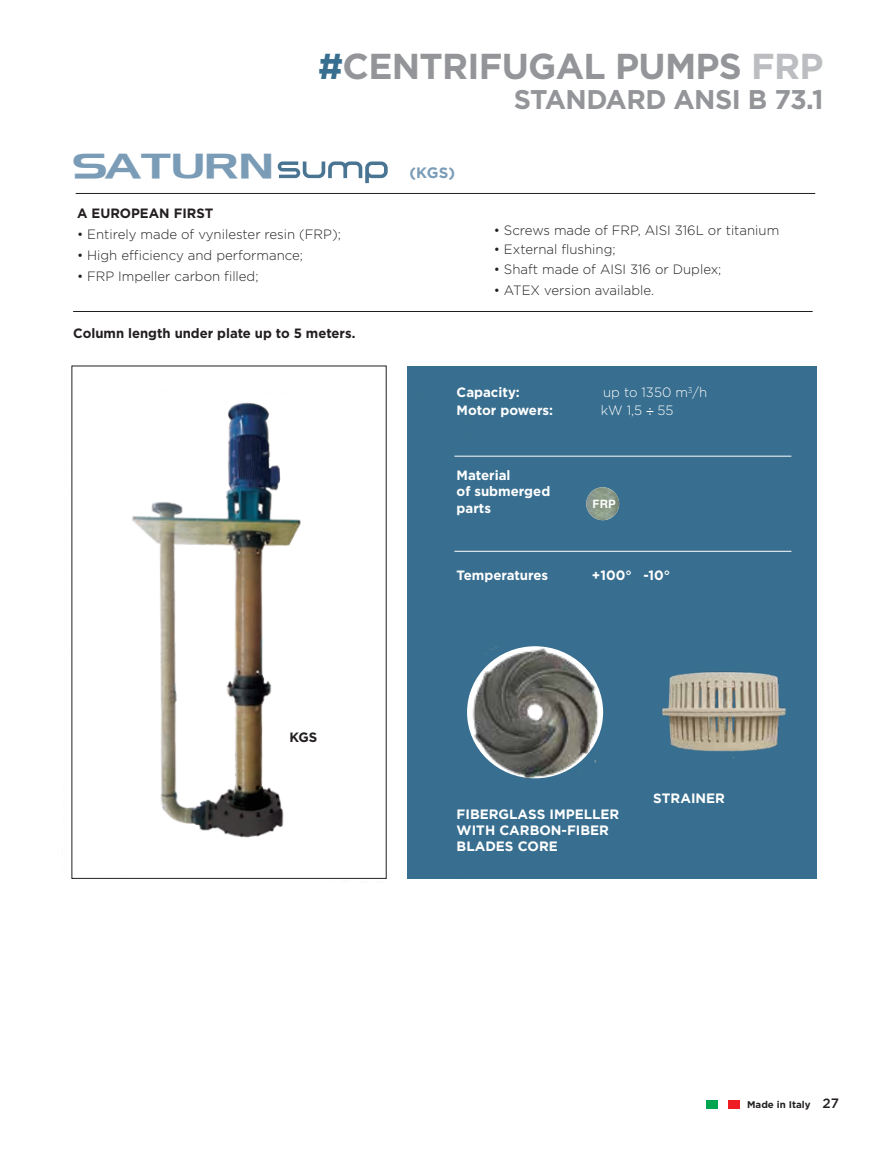
<style>
.page{position:relative;width:893px;height:1149px;background:#fff}
.page>*{position:absolute;margin:0;border:0;box-sizing:border-box;transform-origin:0 0}
.t1{font:700 36px "Gotham";letter-spacing:-.02em;color:#939598}
.t2{font:33.75px "Aero Extended Regular SWFTE Regular SWFTE";color:#7b9cb7}
.t3{font:700 27px "Gotham";letter-spacing:-.02em;color:#939598}
.t4{font:700 15px "Gotham";color:#7b9cb7}
.t5{font:300 13.5px "Gotham";color:#231f20}
.t6{font:700 13.5px/16.5px "Gotham";color:#fff}
.t7{font:700 13.5px/15.8px "Gotham";color:#fff}
.t8{font:700 13.5px "Gotham";color:#231f20}
.t9{font:300 13.5px "Gotham";color:#fff}
.t10{font:700 11.4px "Helvetica";color:#fff}
.t11{font:700 9.75px "Gotham";color:#231f20}
.s1{color:#386e8f}
.s2{color:#bcbdc0}
.s3{font-family:"Helvetica";font-weight:400}
.s4{font-weight:500;font-size:13.5px}
</style>
<div class="page">
<div style="left:706px;top:1099px;width:11px;height:9px;background:#00a54f"></div>
<div style="left:728px;top:1099px;width:12px;height:9px;background:#ee1d23"></div>
<div style="left:407px;top:366px;width:409px;height:512px;background:#386e8f"></div>
<hr style="left:76px;top:193px;width:739px;height:1px;background:#231f20">
<hr style="left:73px;top:311px;width:740px;height:1px;background:#231f20">
<svg style="left:278px;top:161px;width:110px;height:22px"></svg>
<img style="left:586px;top:487px;width:33px;height:33px;border-radius:16px">
<hr style="left:454px;top:551px;width:337px;height:1px;background:#fff">
<hr style="left:454px;top:456px;width:337px;height:1px;background:#fff">
<img style="left:661px;top:671px;width:125px;height:81px">
<img style="left:471px;top:646px;width:129px;height:132px">
<img style="left:71px;top:387px;width:399px;height:492px">
<h2 class="t2" style="left:77px;top:145px;width:202px">SATURN</h2>
<h1 class="t1" style="left:318px;top:46px;width:507px"><span class="s1">#</span>CENTRIFUGAL PUMPS <span class="s2">FRP</span></h1>
<h3 class="t3" style="left:514px;top:84px;width:311px">STANDARD ANSI B 73.1</h3>
<p class="t4" style="left:409px;top:164px;width:47px">(KGS)</p>
<p class="t8" style="left:77px;top:205px;width:138px">A EUROPEAN FIRST</p>
<p class="t5" style="left:77px;top:227px;width:265px">• Entirely made of vynilester resin (FRP);</p>
<p class="t5" style="left:77px;top:248px;width:227px">• High efficiency and performance;</p>
<p class="t5" style="left:77px;top:269px;width:183px">• FRP Impeller carbon filled;</p>
<p class="t8" style="left:73px;top:325px;width:284px">Column length under plate up to 5 meters.</p>
<p class="t8" style="left:290px;top:728px;width:29px">KGS</p>
<p class="t5" style="left:494px;top:223px;width:287px">• Screws made of FRP, AISI 316L or titanium</p>
<p class="t5" style="left:494px;top:242px;width:123px">• External flushing;</p>
<p class="t5" style="left:494px;top:262px;width:229px">• Shaft made of AISI 316 or Duplex;</p>
<p class="t5" style="left:494px;top:283px;width:162px">• ATEX version available.</p>
<p class="t6" style="left:457px;top:383px;width:65px">Capacity:</p>
<p class="t9" style="left:603px;top:385px;width:106px">up to 1350 m<sup>3</sup>/h</p>
<p class="t6" style="left:457px;top:401px;width:98px">Motor powers:</p>
<p class="t9" style="left:601px;top:403px;width:74px">kW 1,5 <span class="s3">÷</span> 55</p>
<p class="t6" style="left:457px;top:466px;width:95px">Material<br>of submerged parts</p>
<p class="t10" style="left:593px;top:494px;width:25px">FRP</p>
<p class="t6" style="left:457px;top:566px;width:93px">Temperatures</p>
<p class="t6" style="left:592px;top:566px;width:80px">+100° -10°</p>
<p class="t7" style="left:457px;top:805px;width:164px">FIBERGLASS IMPELLER<br>WITH CARBON-FIBER<br>BLADES CORE</p>
<p class="t7" style="left:653px;top:790px;width:73px">STRAINER</p>
<p class="t11" style="left:747px;top:1098px;width:93px">Made in Italy <span class="s4">27</span></p>
</div>
